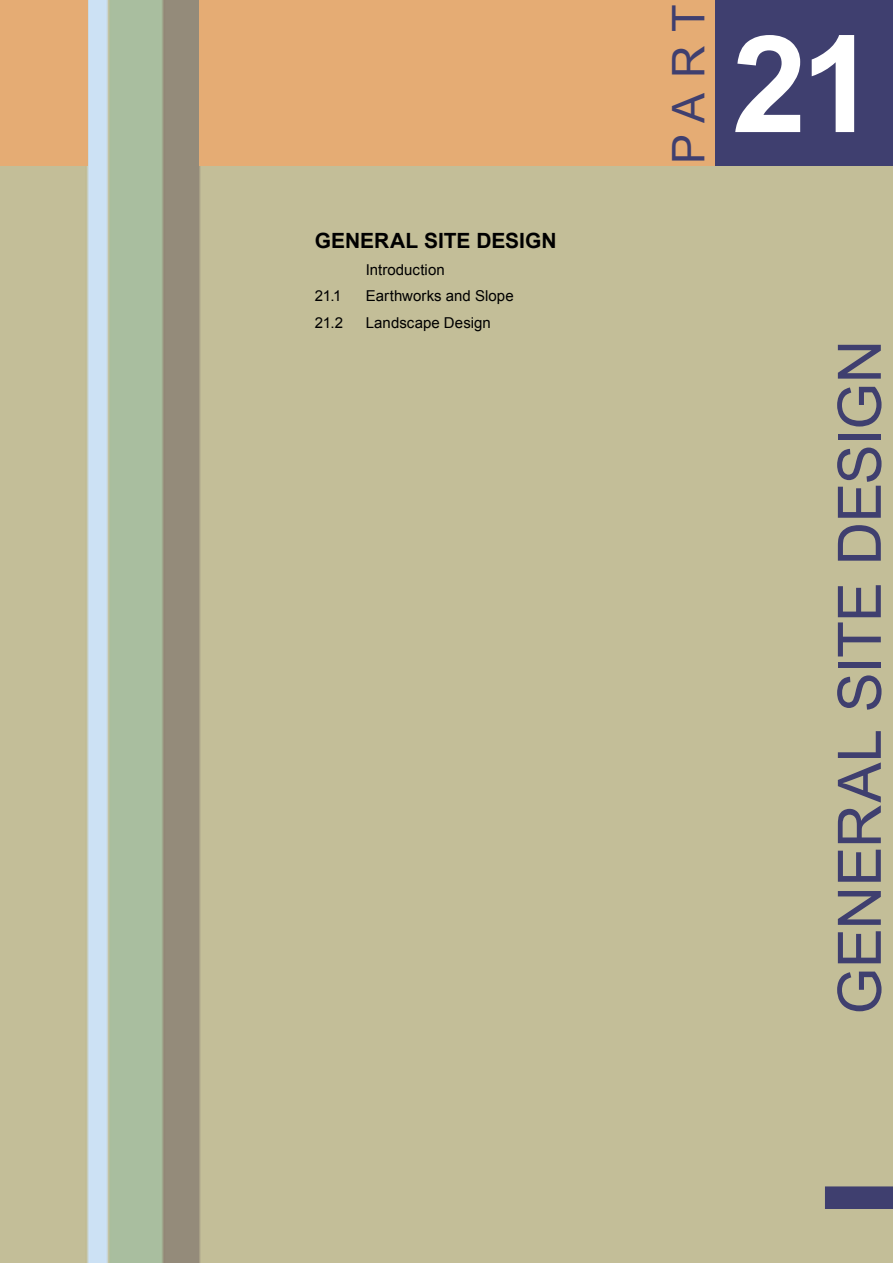
<style>
.page{position:relative;width:893px;height:1263px;background:#fff}
.page>*{position:absolute;margin:0;border:0;box-sizing:border-box;transform-origin:0 0}
.t1{font:700 135px "Arial";color:#fff}
.t2{font:60px "Arial";letter-spacing:-.015em;color:#3f3f6f}
.t3{font:45px "Arial";color:#3f3f6f}
.t4{font:700 21px "Arial";color:#000}
.t5{font:15px "Arial";letter-spacing:.005em;color:#000}
</style>
<div class="page">
<img style="left:0;top:0;width:893px;height:1263px">
<div style="left:200px;top:0;width:693px;height:166px;background:#e5ac74"></div>
<div style="left:0;top:0;width:87px;height:166px;background:#e5ac74"></div>
<div style="left:825px;top:1186px;width:68px;height:23px;background:#3f3f6f"></div>
<div style="left:715px;top:0;width:178px;height:165px;background:#3f3f6f"></div>
<h3 class="t4" style="left:315px;top:227px;width:243px">GENERAL SITE DESIGN</h3>
<p class="t5" style="left:366px;top:260px;width:81px">Introduction</p>
<p class="t5" style="left:315px;top:286px;width:28px">21.1</p>
<p class="t5" style="left:366px;top:286px;width:149px">Earthworks and Slope</p>
<p class="t5" style="left:315px;top:313px;width:30px">21.2</p>
<p class="t5" style="left:366px;top:313px;width:127px">Landscape Design</p>
<h3 class="t3" style="left:659px;top:164px;width:161px;rotate:-90deg">PART</h3>
<h1 class="t1" style="left:732px;top:-5px;width:146px">21</h1>
<h2 class="t2" style="left:820px;top:1014px;width:676px;rotate:-90deg">GENERAL SITE DESIGN</h2>
</div>
